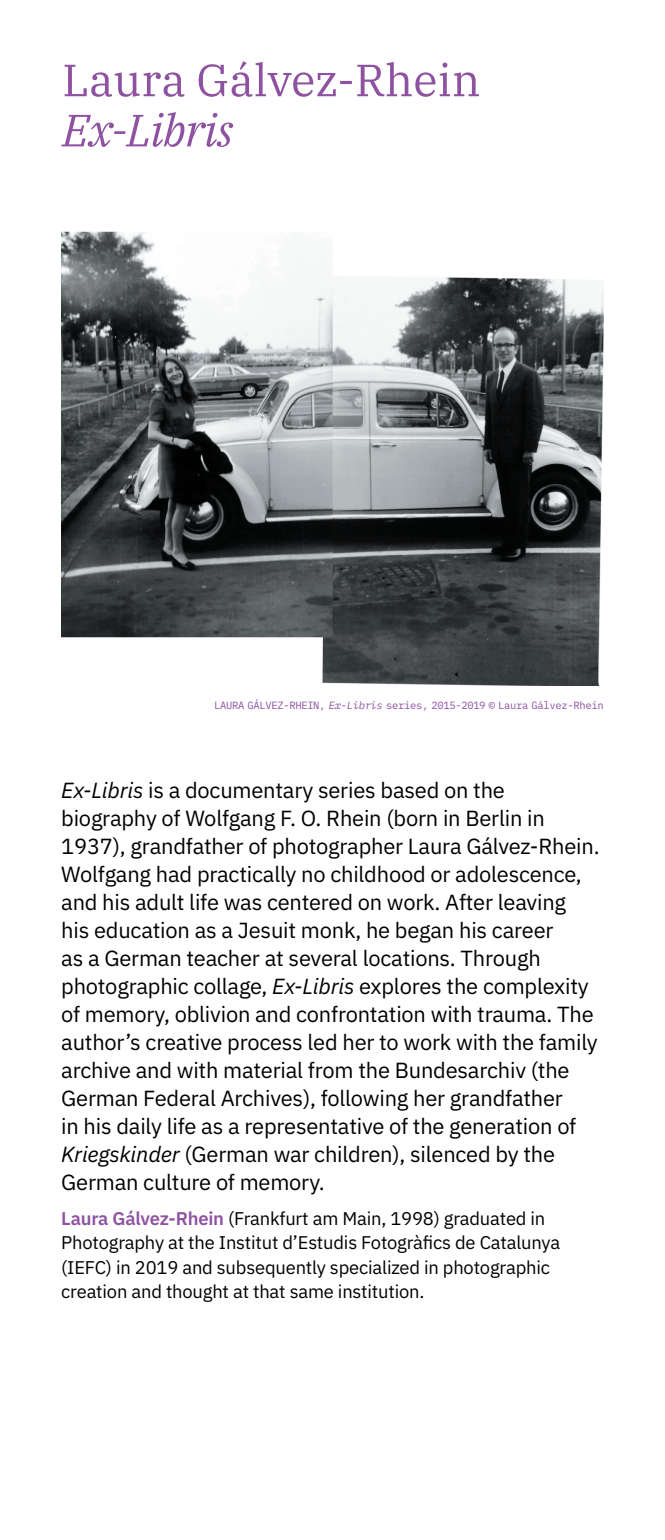
<style>
.page{position:relative;width:665px;height:1540px;background:#fff}
.page>*{position:absolute;margin:0;border:0;box-sizing:border-box;transform-origin:0 0}
.t1{font:21.88px/28px "IBM Plex Sans";letter-spacing:-.01em;color:#000}
.t2{font:18.38px/24.5px "IBM Plex Sans";letter-spacing:-.01em;color:#000}
.t3{font:10.5px "IBM Plex Mono";letter-spacing:-.03em;color:#8e52a1}
.s1{font-style:italic}
.s2{font-weight:600;color:#8e52a1}
</style>
<div class="page">
<svg style="left:61px;top:112px;width:172px;height:35px"></svg>
<svg style="left:65px;top:61px;width:414px;height:36px"></svg>
<img style="left:61px;top:231px;width:543px;height:455px">
<p class="t3" style="left:214px;top:697px;width:391px">LAURA GÁLVEZ-RHEIN, <span class="s1">Ex-Libris</span> series, 2015-2019 © Laura Gálvez-Rhein</p>
<p class="t1" style="left:61px;top:774px;width:540px"><span class="s1">Ex-Libris</span> is a documentary series based on the biography of Wolfgang F. O. Rhein (born in Berlin in 1937), grandfather of photographer Laura Gálvez-Rhein.<br>Wolfgang had practically no childhood or adolescence, and his adult life was centered on work. After leaving his education as a Jesuit monk, he began his career<br>as a German teacher at several locations. Through photographic collage, <span class="s1">Ex-Libris</span> explores the complexity of memory, oblivion and confrontation with trauma. The author’s creative process led her to work with the family archive and with material from the Bundesarchiv (the German Federal Archives), following her grandfather<br>in his daily life as a representative of the generation of <span class="s1">Kriegskinder</span> (German war children), silenced by the German culture of memory.</p>
<p class="t2" style="left:61px;top:1205px;width:500px"><span class="s2">Laura Gálvez-Rhein</span> (Frankfurt am Main, 1998) graduated in Photography at the Institut d’Estudis Fotogràfics de Catalunya (IEFC) in 2019 and subsequently specialized in photographic creation and thought at that same institution.</p>
</div>
